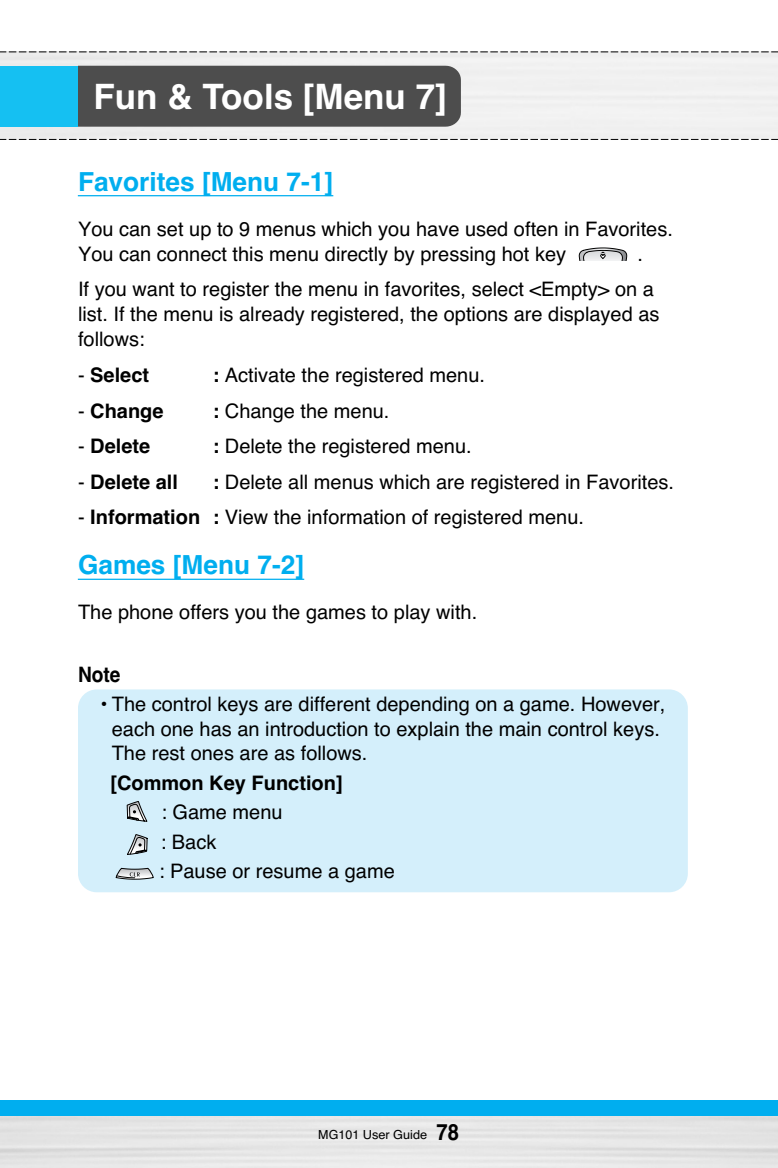
<style>
.page{position:relative;width:778px;height:1168px;background:#fff}
.page>*{position:absolute;margin:0;border:0;box-sizing:border-box;transform-origin:0 0}
.t1{font:700 35px "Helvetica";color:#fff}
.t2{font:700 26.25px "Helvetica";color:#00aeef}
.t3{font:700 21.25px "Helvetica";color:#000;scale:.9 1}
.t4{font:20px/25px "Helvetica";color:#000}
.t5{font:700 20px "Helvetica";color:#000}
.t6{font:12.5px "Helvetica";color:#000}
.s1{font-weight:400}
.s2{font-weight:700}
.s3{font-weight:700;font-size:22.5px}
</style>
<div class="page">
<div style="left:78px;top:689px;width:609px;height:203px;background:#d4effb;border-radius:19px"></div>
<img style="left:0;top:1115px;width:778px;height:53px">
<div style="left:0;top:52px;width:778px;height:87px;background:#f0f0f0"></div>
<div style="left:0;top:1099px;width:778px;height:16px;background:#00aeef"></div>
<svg style="left:0;top:139px;width:778px;height:1px"></svg>
<svg style="left:0;top:51px;width:778px;height:1px"></svg>
<div style="left:78px;top:66px;width:383px;height:61px;background:#4d4d4d"></div>
<div style="left:0;top:66px;width:78px;height:61px;background:#15c0f2"></div>
<hr style="left:78px;top:195px;width:255px;height:1px;background:#00aeef">
<hr style="left:78px;top:578px;width:226px;height:2px;background:#00aeef">
<svg style="left:116px;top:868px;width:38px;height:11px"></svg>
<svg style="left:127px;top:834px;width:20px;height:21px"></svg>
<svg style="left:127px;top:801px;width:20px;height:20px"></svg>
<svg style="left:578px;top:247px;width:49px;height:13px"></svg>
<h1 class="t1" style="left:93px;top:83px;width:355px">Fun &amp; Tools [Menu 7]</h1>
<h2 class="t2" style="left:78px;top:172px;width:257px">Favorites [Menu 7-1]</h2>
<p class="t4" style="left:78px;top:218px;width:596px">You can set up to 9 menus which you have used often in Favorites.<br>You can connect this menu directly by pressing hot key</p>
<p class="t4" style="left:78px;top:237px;width:577px;line-height:35.8px;text-indent:559px">.<br>If you want to register the menu in favorites, select &lt;Empty&gt; on a</p>
<p class="t4" style="left:78px;top:303px;width:583px">list. If the menu is already registered, the options are displayed as follows:</p>
<p class="t5" style="left:78px;top:367px;width:73px"><span class="s1">-</span> Select</p>
<p class="t4" style="left:213px;top:364px;width:274px"><span class="s2">:</span> Activate the registered menu.</p>
<p class="t5" style="left:78px;top:403px;width:87px"><span class="s1">-</span> Change</p>
<p class="t4" style="left:213px;top:400px;width:178px"><span class="s2">:</span> Change the menu.</p>
<p class="t5" style="left:78px;top:439px;width:74px"><span class="s1">-</span> Delete</p>
<p class="t4" style="left:213px;top:435px;width:260px"><span class="s2">:</span> Delete the registered menu.</p>
<p class="t5" style="left:78px;top:474px;width:102px"><span class="s1">-</span> Delete all</p>
<p class="t4" style="left:213px;top:471px;width:463px"><span class="s2">:</span> Delete all menus which are registered in Favorites.</p>
<p class="t4" style="left:78px;top:507px;width:507px">- <span class="s2">Information :</span> View the information of registered menu.</p>
<h2 class="t2" style="left:78px;top:555px;width:228px">Games [Menu 7-2]</h2>
<p class="t4" style="left:78px;top:601px;width:401px">The phone offers you the games to play with.</p>
<p class="t3" style="left:78px;top:666px;width:49px">Note</p>
<p class="t4" style="left:112px;top:694px;width:555px;text-indent:-12px">• The control keys are different depending on a game. However, each one has an introduction to explain the main control keys.<br>The rest ones are as follows.</p>
<p class="t5" style="left:110px;top:775px;width:234px">[Common Key Function]</p>
<p class="t4" style="left:159px;top:799px;width:237px;line-height:29.5px">: Game menu<br>: Back<br>: Pause or resume a game</p>
<p class="t6" style="left:318px;top:1130px;width:142px">MG101 User Guide <span class="s3">78</span></p>
</div>
